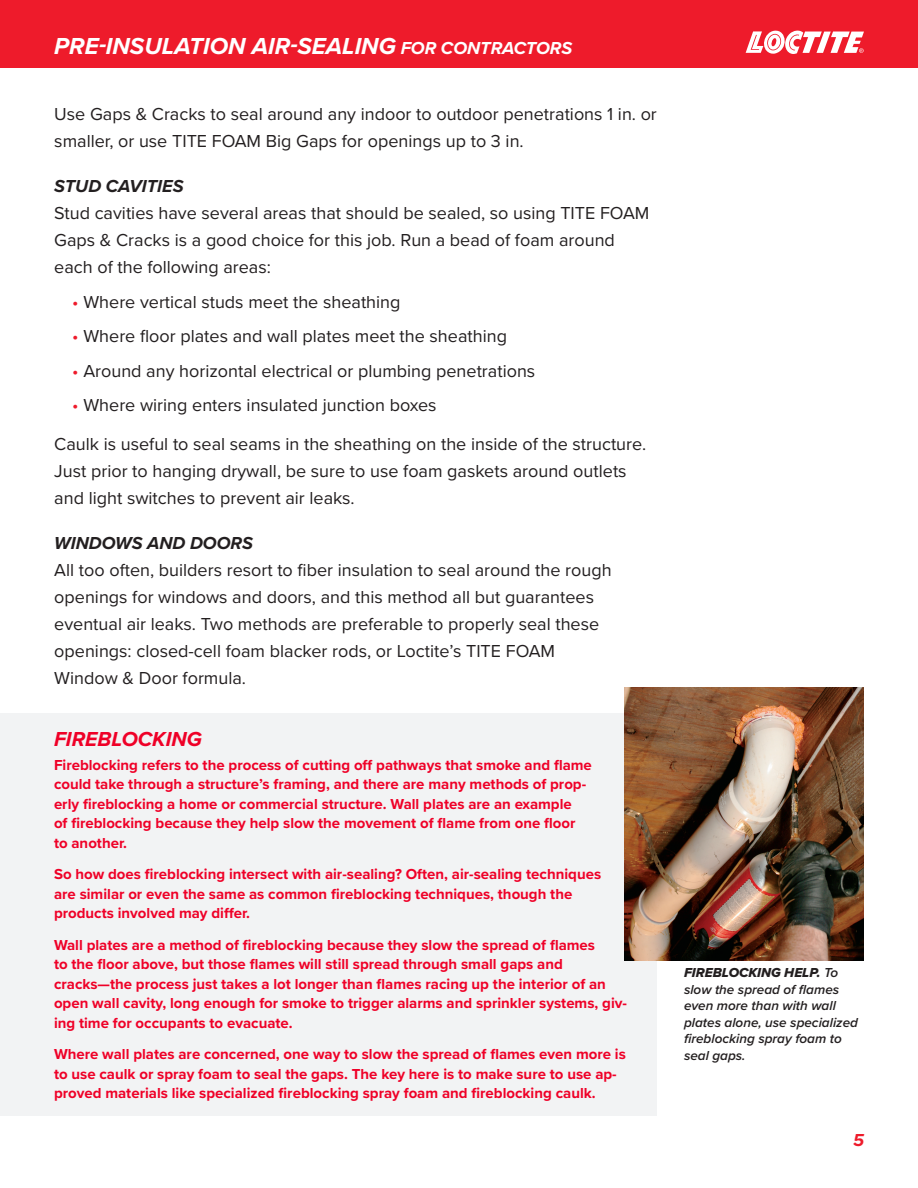
<style>
.page{position:relative;width:918px;height:1188px;background:#fff}
.page>*{position:absolute;margin:0;border:0;box-sizing:border-box;transform-origin:0 0}
.t1{font:italic 700 24px "Proxima Nova";color:#fff}
.t2{font:italic 700 21px "Proxima Nova";color:#ef0027}
.t3{font:18px/27px "Proxima Nova";color:#231f20}
.t4{font:italic 700 18px "Proxima Nova";color:#231f20}
.t5{font:italic 700 18px "Proxima Nova";color:#ee1b2b}
.t6{font:700 15px/19.5px "Proxima Nova";color:#ef0027}
.t7{font:italic 600 13.5px/16.5px "Proxima Nova";color:#231f20}
.s1{font-size:18px}
.s2{color:#ee1b2b}
.s3{font-family:"Proxima Nova Extrabld It";font-weight:400;font-style:normal}
</style>
<div class="page">
<div style="left:0;top:0;width:918px;height:68px;background:#ee1b2b"></div>
<svg style="left:746px;top:30px;width:118px;height:24px"></svg>
<div style="left:0;top:713px;width:657px;height:403px;background:#f2f3f4"></div>
<img style="left:624px;top:688px;width:240px;height:273px">
<h1 class="t1" style="left:54px;top:28px;width:519px">PRE-INSULATION AIR-SEALING <span class="s1">FOR CONTRACTORS</span></h1>
<p class="t3" style="left:54px;top:100px;width:604px">Use Gaps &amp; Cracks to seal around any indoor to outdoor penetrations 1 in. or smaller, or use TITE FOAM Big Gaps for openings up to 3 in.</p>
<p class="t4" style="left:54px;top:173px;width:131px">STUD CAVITIES</p>
<p class="t3" style="left:54px;top:199px;width:597px">Stud cavities have several areas that should be sealed, so using TITE FOAM<br>Gaps &amp; Cracks is a good choice for this job. Run a bead of foam around each of the following areas:</p>
<p class="t3" style="left:72px;top:287px;width:330px"><span class="s2">•</span> Where vertical studs meet the sheathing</p>
<p class="t3" style="left:72px;top:322px;width:436px"><span class="s2">•</span> Where floor plates and wall plates meet the sheathing</p>
<p class="t3" style="left:72px;top:356px;width:465px"><span class="s2">•</span> Around any horizontal electrical or plumbing penetrations</p>
<p class="t3" style="left:72px;top:391px;width:366px"><span class="s2">•</span> Where wiring enters insulated junction boxes</p>
<p class="t3" style="left:54px;top:430px;width:594px">Caulk is useful to seal seams in the sheathing on the inside of the structure.<br>Just prior to hanging drywall, be sure to use foam gaskets around outlets and light switches to prevent air leaks.</p>
<p class="t4" style="left:54px;top:530px;width:200px">WINDOWS AND DOORS</p>
<p class="t3" style="left:54px;top:556px;width:559px">All too often, builders resort to fiber insulation to seal around the rough openings for windows and doors, and this method all but guarantees eventual air leaks. Two methods are preferable to properly seal these openings: closed-cell foam blacker rods, or Loctite’s TITE FOAM Window &amp; Door formula.</p>
<p class="t2" style="left:54px;top:723px;width:149px">FIREBLOCKING</p>
<p class="t6" style="left:54px;top:754px;width:539px">Fireblocking refers to the process of cutting off pathways that smoke and flame could take through a structure’s framing, and there are many methods of prop&shy;erly fireblocking a home or commercial structure. Wall plates are an example<br>of fireblocking because they help slow the movement of flame from one floor to another.</p>
<p class="t6" style="left:54px;top:864px;width:549px">So how does fireblocking intersect with air-sealing? Often, air-sealing techniques are similar or even the same as common fireblocking techniques, though the products involved may differ.</p>
<p class="t6" style="left:54px;top:934px;width:575px">Wall plates are a method of fireblocking because they slow the spread of flames<br>to the floor above, but those flames will still spread through small gaps and cracks—the process just takes a lot longer than flames racing up the interior of an open wall cavity, long enough for smoke to trigger alarms and sprinkler systems, giv&shy;ing time for occupants to evacuate.</p>
<p class="t6" style="left:54px;top:1044px;width:573px">Where wall plates are concerned, one way to slow the spread of flames even more is to use caulk or spray foam to seal the gaps. The key here is to make sure to use ap&shy;proved materials like specialized fireblocking spray foam and fireblocking caulk.</p>
<p class="t7" style="left:684px;top:964px;width:176px"><span class="s3">FIREBLOCKING HELP.</span> To slow the spread of flames even more than with wall plates alone, use specialized fireblocking spray foam to seal gaps.</p>
<p class="t5" style="left:853px;top:1127px;width:12px">5</p>
</div>
